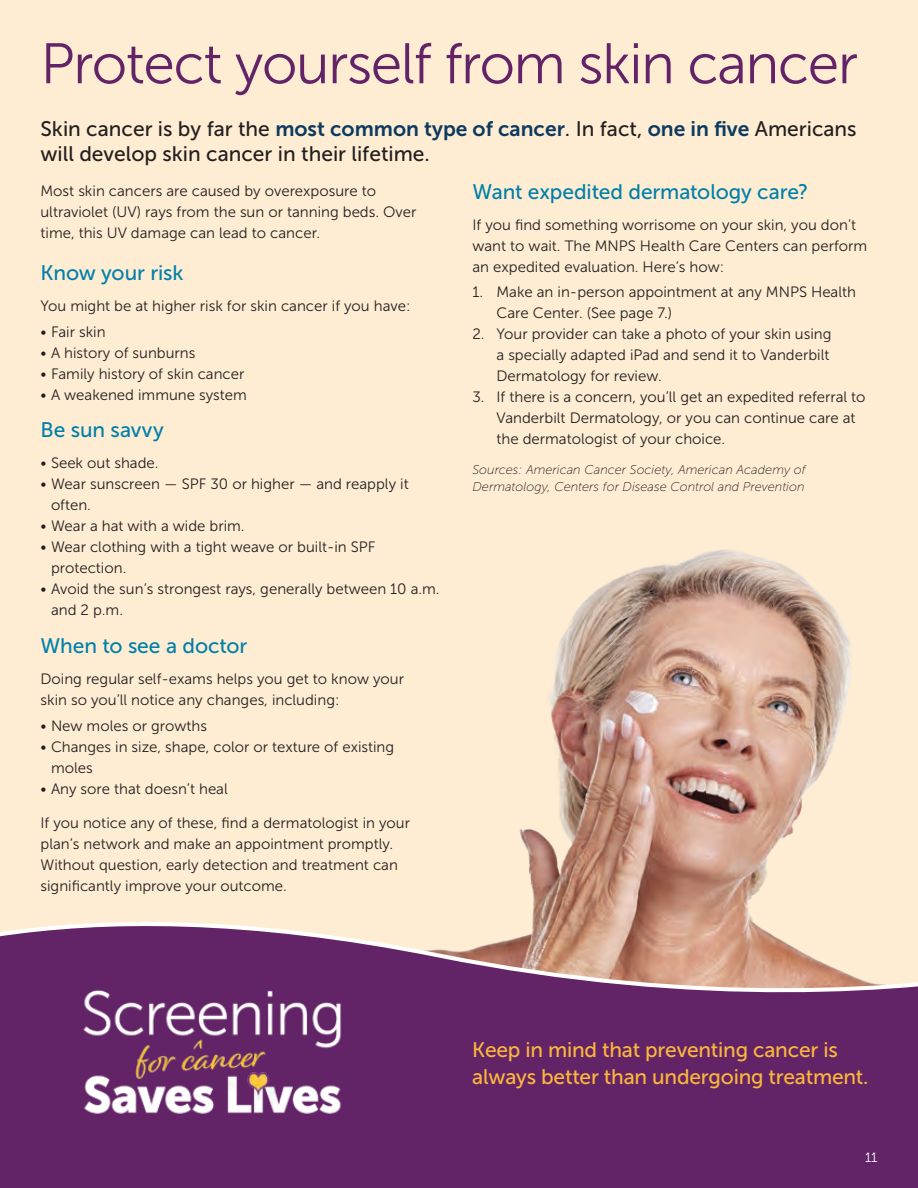
<style>
.page{position:relative;width:918px;height:1188px;background:#ffedd3}
.page>*{position:absolute;margin:0;border:0;box-sizing:border-box;transform-origin:0 0}
.t1{font:57px "Museo Sans 300";letter-spacing:-.025em;color:#632467}
.t2{font:21px/25.5px "Museo Sans 500";color:#231f20}
.t3{font:21px/27px "Museo Sans 500";letter-spacing:-.01em;color:#fcb63c}
.t4{font:21px "Museo Sans 500";letter-spacing:-.005em;color:#0080ab}
.t5{font:15px/21px "Museo Sans 300";color:#231f20}
.t6{font:13.5px "Museo Sans 300";color:#fff}
.t7{font:italic 12.75px/16.5px "Museo Sans 100";color:#231f20}
.s1{font-family:"Museo Sans 700";color:#0c3a60}
</style>
<div class="page">
<img style="left:519px;top:549px;width:332px;height:363px">
<svg style="left:0;top:912px;width:918px;height:276px;background:#844d79"></svg>
<img style="left:0;top:981px;width:441px;height:173px">
<h1 class="t1" style="left:40px;top:33px;width:819px">Protect yourself from skin cancer</h1>
<h2 class="t2" style="left:40px;top:116px;width:818px">Skin cancer is by far the <span class="s1">most common type of cancer</span>. In fact, <span class="s1">one in five</span> Americans will develop skin cancer in their lifetime.</h2>
<p class="t5" style="left:40px;top:180px;width:377px">Most skin cancers are caused by overexposure to ultraviolet (UV) rays from the sun or tanning beds. Over time, this UV damage can lead to cancer.</p>
<h2 class="t4" style="left:40px;top:261px;width:145px">Know your risk</h2>
<p class="t5" style="left:40px;top:295px;width:371px">You might be at higher risk for skin cancer if you have:</p>
<p class="t5" style="left:40px;top:321px;width:67px">• Fair skin</p>
<p class="t5" style="left:40px;top:342px;width:157px">• A history of sunburns</p>
<p class="t5" style="left:40px;top:363px;width:205px">• Family history of skin cancer</p>
<p class="t5" style="left:40px;top:384px;width:208px">• A weakened immune system</p>
<h2 class="t4" style="left:40px;top:418px;width:125px">Be sun savvy</h2>
<p class="t5" style="left:40px;top:453px;width:120px">• Seek out shade.</p>
<p class="t5" style="left:51px;top:474px;width:359px;text-indent:-10px">• Wear sunscreen — SPF 30 or higher — and reapply it often.</p>
<p class="t5" style="left:40px;top:516px;width:206px">• Wear a hat with a wide brim.</p>
<p class="t5" style="left:51px;top:537px;width:326px;text-indent:-10px">• Wear clothing with a tight weave or built-in SPF protection.</p>
<p class="t5" style="left:51px;top:579px;width:390px;text-indent:-10px">• Avoid the sun’s strongest rays, generally between 10 a.m. and 2 p.m.</p>
<h2 class="t4" style="left:40px;top:634px;width:209px">When to see a doctor</h2>
<p class="t5" style="left:40px;top:668px;width:365px">Doing regular self-exams helps you get to know your skin so you’ll notice any changes, including:</p>
<p class="t5" style="left:40px;top:715px;width:168px">• New moles or growths</p>
<p class="t5" style="left:51px;top:736px;width:345px;text-indent:-11px">• Changes in size, shape, color or texture of existing moles</p>
<p class="t5" style="left:41px;top:778px;width:189px">• Any sore that doesn’t heal</p>
<p class="t5" style="left:40px;top:813px;width:371px">If you notice any of these, find a dermatologist in your plan’s network and make an appointment promptly.<br>Without question, early detection and treatment can significantly improve your outcome.</p>
<h2 class="t4" style="left:472px;top:180px;width:337px">Want expedited dermatology care?</h2>
<p class="t5" style="left:472px;top:214px;width:396px">If you find something worrisome on your skin, you don’t want to wait. The MNPS Health Care Centers can perform an expedited evaluation. Here’s how:</p>
<p class="t5" style="left:496px;top:282px;width:361px;text-indent:-24px">1. Make an in-person appointment at any MNPS Health<br>Care Center. (See page 7.)</p>
<p class="t5" style="left:496px;top:324px;width:337px;text-indent:-24px">2. Your provider can take a photo of your skin using a specially adapted iPad and send it to Vanderbilt<br>Dermatology for review.</p>
<p class="t5" style="left:496px;top:387px;width:371px;text-indent:-24px">3. If there is a concern, you’ll get an expedited referral to<br>Vanderbilt Dermatology, or you can continue care at the dermatologist of your choice.</p>
<p class="t7" style="left:472px;top:462px;width:335px">Sources: American Cancer Society, American Academy of<br>Dermatology, Centers for Disease Control and Prevention</p>
<h2 class="t3" style="left:472px;top:1037px;width:398px">Keep in mind that preventing cancer is always better than undergoing treatment.</h2>
<p class="t6" style="left:865px;top:1150px;width:14px">11</p>
</div>
